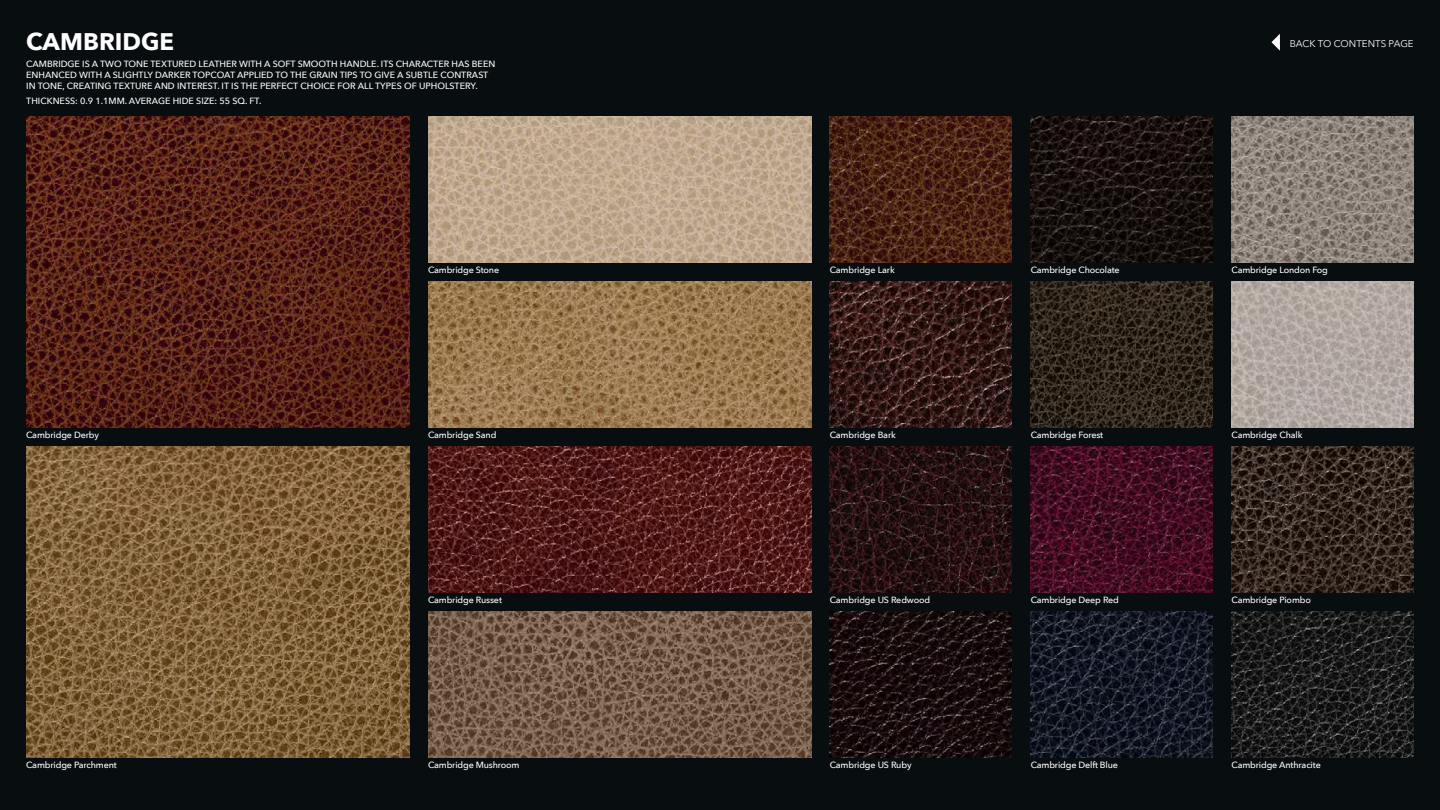
<style>
.page{position:relative;width:1440px;height:810px;background:#080d0f}
.page>*{position:absolute;margin:0;border:0;box-sizing:border-box;transform-origin:0 0}
.t1{font:700 24px "Avenir Next";color:#fff}
.t2{font:9.75px "Avenir Next";color:#fff}
.t3{font:500 9px/10.8px "Avenir Next";letter-spacing:-.015em;color:#fff}
</style>
<div class="page">
<svg style="left:1271px;top:34px;width:9px;height:17px"></svg>
<img style="left:26px;top:116px;width:383px;height:312px">
<img style="left:428px;top:116px;width:383px;height:146px">
<img style="left:428px;top:281px;width:383px;height:147px">
<img style="left:26px;top:446px;width:383px;height:312px">
<img style="left:428px;top:611px;width:383px;height:147px">
<img style="left:830px;top:116px;width:182px;height:146px">
<img style="left:428px;top:446px;width:383px;height:146px">
<img style="left:830px;top:281px;width:182px;height:147px">
<img style="left:830px;top:446px;width:182px;height:146px">
<img style="left:830px;top:611px;width:182px;height:147px">
<img style="left:1031px;top:116px;width:182px;height:146px">
<img style="left:1031px;top:281px;width:182px;height:147px">
<img style="left:1031px;top:446px;width:182px;height:146px">
<img style="left:1031px;top:611px;width:182px;height:147px">
<img style="left:1232px;top:116px;width:182px;height:146px">
<img style="left:1232px;top:446px;width:182px;height:146px">
<img style="left:1232px;top:611px;width:182px;height:147px">
<img style="left:1232px;top:281px;width:182px;height:147px">
<h1 class="t1" style="left:26px;top:21px;width:149px">CAMBRIDGE</h1>
<p class="t3" style="left:26px;top:59px;width:471px">CAMBRIDGE IS A TWO TONE TEXTURED LEATHER WITH A SOFT SMOOTH HANDLE. ITS CHARACTER HAS BEEN<br>ENHANCED WITH A SLIGHTLY DARKER TOPCOAT APPLIED TO THE GRAIN TIPS TO GIVE A SUBTLE CONTRAST<br>IN TONE, CREATING TEXTURE AND INTEREST. IT IS THE PERFECT CHOICE FOR ALL TYPES OF UPHOLSTERY.</p>
<p class="t3" style="left:26px;top:95px;width:237px">THICKNESS: 0.9 1.1MM. AVERAGE HIDE SIZE: 55 SQ. FT.</p>
<p class="t3" style="left:428px;top:264px;width:73px">Cambridge Stone</p>
<p class="t3" style="left:830px;top:264px;width:66px">Cambridge Lark</p>
<p class="t3" style="left:1031px;top:264px;width:91px">Cambridge Chocolate</p>
<p class="t2" style="left:1290px;top:35px;width:126px">BACK TO CONTENTS PAGE</p>
<p class="t3" style="left:1232px;top:264px;width:98px">Cambridge London Fog</p>
<p class="t3" style="left:26px;top:429px;width:74px">Cambridge Derby</p>
<p class="t3" style="left:1232px;top:429px;width:72px">Cambridge Chalk</p>
<p class="t3" style="left:428px;top:429px;width:70px">Cambridge Sand</p>
<p class="t3" style="left:1031px;top:429px;width:74px">Cambridge Forest</p>
<p class="t3" style="left:830px;top:429px;width:68px">Cambridge Bark</p>
<p class="t3" style="left:428px;top:594px;width:75px">Cambridge Russet</p>
<p class="t3" style="left:26px;top:759px;width:92px">Cambridge Parchment</p>
<p class="t3" style="left:428px;top:759px;width:93px">Cambridge Mushroom</p>
<p class="t3" style="left:830px;top:594px;width:102px">Cambridge US Redwood</p>
<p class="t3" style="left:830px;top:759px;width:83px">Cambridge US Ruby</p>
<p class="t3" style="left:1031px;top:594px;width:90px">Cambridge Deep Red</p>
<p class="t3" style="left:1031px;top:759px;width:89px">Cambridge Delft Blue</p>
<p class="t3" style="left:1232px;top:594px;width:81px">Cambridge Piombo</p>
<p class="t3" style="left:1232px;top:759px;width:91px">Cambridge Anthracite</p>
</div>
